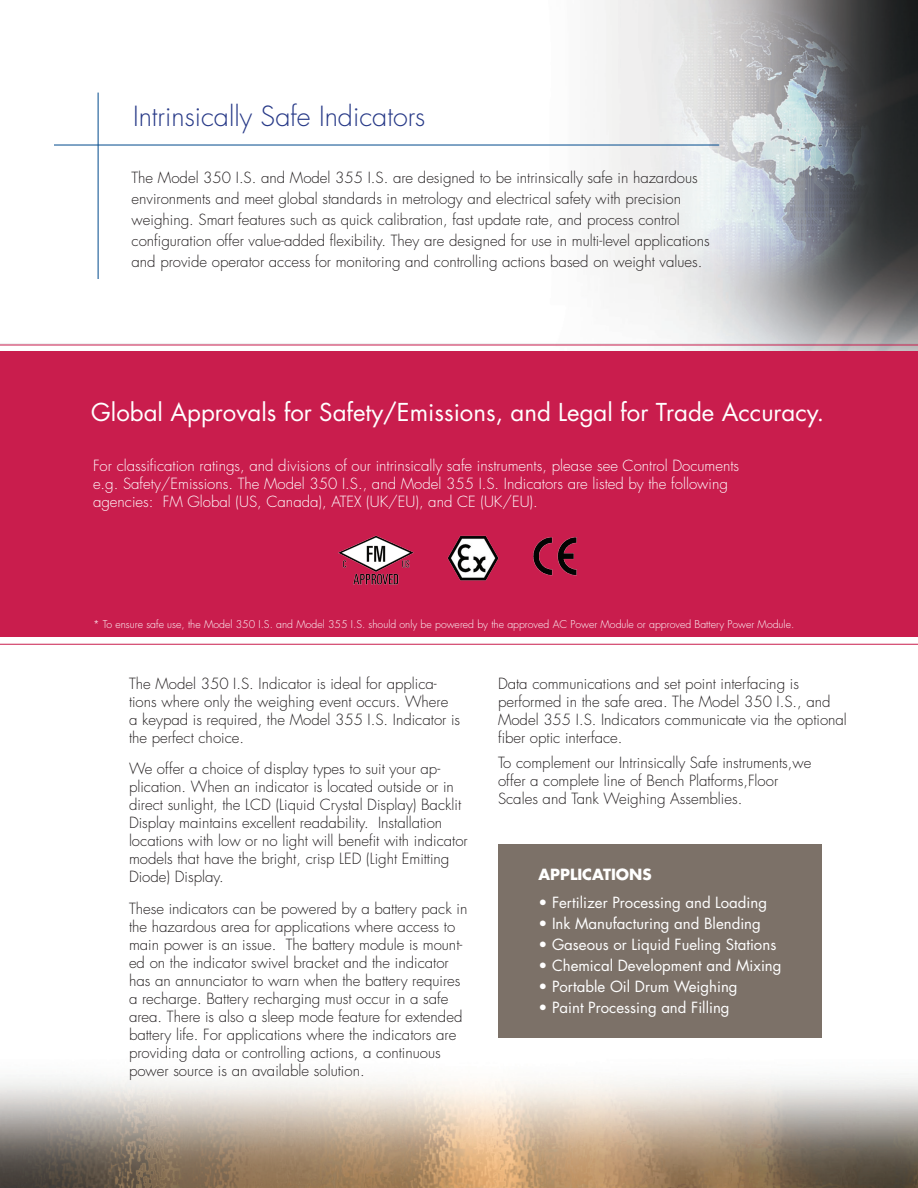
<style>
.page{position:relative;width:918px;height:1188px;background:#fff}
.page>*{position:absolute;margin:0;border:0;box-sizing:border-box;transform-origin:0 0}
.t1{font:300 27px "Futura Std";color:#273987}
.t2{font:24px "Futura Std";color:#fff}
.t3{font:300 15px/18px "Futura Std";color:#231f20}
.t4{font:300 15px/18px "Futura Std";color:#fff}
.t5{font:15px "Futura Std";color:#fff}
.t6{font:700 15px "Futura Std";color:#fff}
.t7{font:300 10.5px "Futura Std";color:#fff}
</style>
<div class="page">
<img style="left:0;top:1077px;width:918px;height:111px">
<div style="left:0;top:351px;width:918px;height:286px;background:#c91d4d"></div>
<img style="left:0;top:0;width:918px;height:351px">
<hr style="left:0;top:644px;width:918px;height:1px;background:#c91d4d">
<hr style="left:54px;top:145px;width:665px;height:1px;background:#004a8d">
<hr style="left:98px;top:93px;width:1px;height:186px;background:#004a8d">
<hr style="left:0;top:345px;width:918px;height:1px;background:#c91d4d">
<div style="left:498px;top:844px;width:324px;height:194px;background:#7c7168"></div>
<img style="left:338px;top:535px;width:76px;height:50px">
<img style="left:533px;top:537px;width:44px;height:39px">
<img style="left:447px;top:535px;width:52px;height:46px">
<h1 class="t1" style="left:133px;top:100px;width:294px">Intrinsically Safe Indicators</h1>
<p class="t3" style="left:132px;top:168px;width:580px;line-height:21px">The Model 350 I.S. and Model 355 I.S. are designed to be intrinsically safe in hazardous environments and meet global standards in metrology and electrical safety with precision weighing. Smart features such as quick calibration, fast update rate, and process control configuration offer value-added flexibility. They are designed for use in multi-level applications and provide operator access for monitoring and controlling actions based on weight values.</p>
<h2 class="t2" style="left:91px;top:397px;width:735px">Global Approvals for Safety/Emissions, and Legal for Trade Accuracy.</h2>
<p class="t4" style="left:93px;top:457px;width:648px">For classification ratings, and divisions of our intrinsically safe instruments, please see Control Documents e.g. Safety/Emissions. The Model 350 I.S., and Model 355 I.S. Indicators are listed by the following agencies: FM Global (US, Canada), ATEX (UK/EU), and CE (UK/EU).</p>
<p class="t7" style="left:93px;top:618px;width:703px">* To ensure safe use, the Model 350 I.S. and Model 355 I.S. should only be powered by the approved AC Power Module or approved Battery Power Module.</p>
<p class="t3" style="left:129px;top:675px;width:333px">The Model 350 I.S. Indicator is ideal for applica&shy;tions where only the weighing event occurs. Where a keypad is required, the Model 355 I.S. Indicator is the perfect choice.</p>
<p class="t3" style="left:129px;top:760px;width:340px">We offer a choice of display types to suit your ap&shy;plication. When an indicator is located outside or in direct sunlight, the LCD (Liquid Crystal Display) Backlit Display maintains excellent readability. Installation locations with low or no light will benefit with indicator models that have the bright, crisp LED (Light Emitting Diode) Display.</p>
<p class="t3" style="left:129px;top:900px;width:340px">These indicators can be powered by a battery pack in the hazardous area for applications where access to main power is an issue. The battery module is mount&shy;ed on the indicator swivel bracket and the indicator has an annunciator to warn when the battery requires a recharge. Battery recharging must occur in a safe area. There is also a sleep mode feature for extended battery life. For applications where the indicators are providing data or controlling actions, a continuous power source is an available solution.</p>
<p class="t3" style="left:498px;top:675px;width:350px">Data communications and set point interfacing is performed in the safe area. The Model 350 I.S., and Model 355 I.S. Indicators communicate via the optional fiber optic interface.</p>
<p class="t3" style="left:498px;top:754px;width:315px">To complement our Intrinsically Safe instruments,we offer a complete line of Bench Platforms,Floor<br>Scales and Tank Weighing Assemblies.</p>
<p class="t6" style="left:538px;top:865px;width:115px">APPLICATIONS</p>
<p class="t5" style="left:538px;top:893px;width:230px">• Fertilizer Processing and Loading</p>
<p class="t5" style="left:538px;top:914px;width:224px">• Ink Manufacturing and Blending</p>
<p class="t5" style="left:538px;top:935px;width:239px">• Gaseous or Liquid Fueling Stations</p>
<p class="t5" style="left:538px;top:956px;width:245px">• Chemical Development and Mixing</p>
<p class="t5" style="left:538px;top:977px;width:201px">• Portable Oil Drum Weighing</p>
<p class="t5" style="left:538px;top:998px;width:193px">• Paint Processing and Filling</p>
</div>
